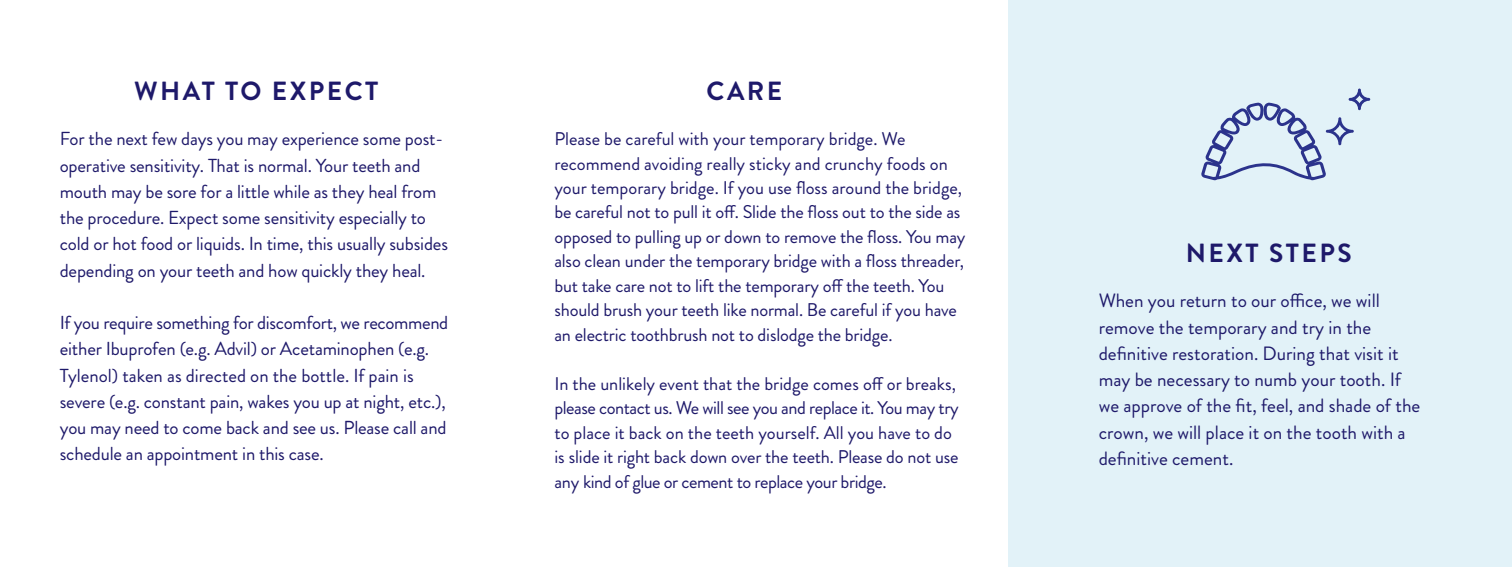
<style>
.page{position:relative;width:1512px;height:567px;background:#fff}
.page>*{position:absolute;margin:0;border:0;box-sizing:border-box;transform-origin:0 0}
.t1{font:700 26.25px "Brandon Grotesque";letter-spacing:.095em;color:#1e196a}
.t2{font:19.25px/26.2px "Brandon Grotesque";color:#1e196a}
.t3{font:18.9px/26.2px "Brandon Grotesque";letter-spacing:-.01em;color:#1e196a}
.t4{font:18.38px/24.5px "Brandon Grotesque";letter-spacing:-.01em;color:#1e196a}
</style>
<div class="page">
<div style="left:1008px;top:0;width:504px;height:567px;background:#e2f2f8"></div>
<svg style="left:1201px;top:89px;width:169px;height:91px"></svg>
<h1 class="t1" style="left:134px;top:73px;width:246px">WHAT TO EXPECT</h1>
<h1 class="t1" style="left:707px;top:73px;width:77px">CARE</h1>
<p class="t3" style="left:60px;top:126px;width:390px">For the next few days you may experience some post&shy;operative sensitivity. That is normal. Your teeth and mouth may be sore for a little while as they heal from the procedure. Expect some sensitivity especially to cold or hot food or liquids. In time, this usually subsides depending on your teeth and how quickly they heal.</p>
<p class="t3" style="left:60px;top:310px;width:390px">If you require something for discomfort, we recommend either Ibuprofen (e.g. Advil) or Acetaminophen (e.g.<br>Tylenol) taken as directed on the bottle. If pain is severe (e.g. constant pain, wakes you up at night, etc.), you may need to come back and see us. Please call and schedule an appointment in this case.</p>
<p class="t4" style="left:554px;top:127px;width:413px">Please be careful with your temporary bridge. We recommend avoiding really sticky and crunchy foods on your temporary bridge. If you use floss around the bridge, be careful not to pull it off. Slide the floss out to the side as opposed to pulling up or down to remove the floss. You may also clean under the temporary bridge with a floss threader, but take care not to lift the temporary off the teeth. You should brush your teeth like normal. Be careful if you have an electric toothbrush not to dislodge the bridge.</p>
<p class="t4" style="left:554px;top:372px;width:406px">In the unlikely event that the bridge comes off or breaks, please contact us. We will see you and replace it. You may try to place it back on the teeth yourself. All you have to do is slide it right back down over the teeth. Please do not use any kind of glue or cement to replace your bridge.</p>
<h1 class="t1" style="left:1186px;top:234px;width:167px">NEXT STEPS</h1>
<p class="t2" style="left:1099px;top:288px;width:323px">When you return to our office, we will remove the temporary and try in the definitive restoration. During that visit it may be necessary to numb your tooth. If we approve of the fit, feel, and shade of the crown, we will place it on the tooth with a definitive cement.</p>
</div>
